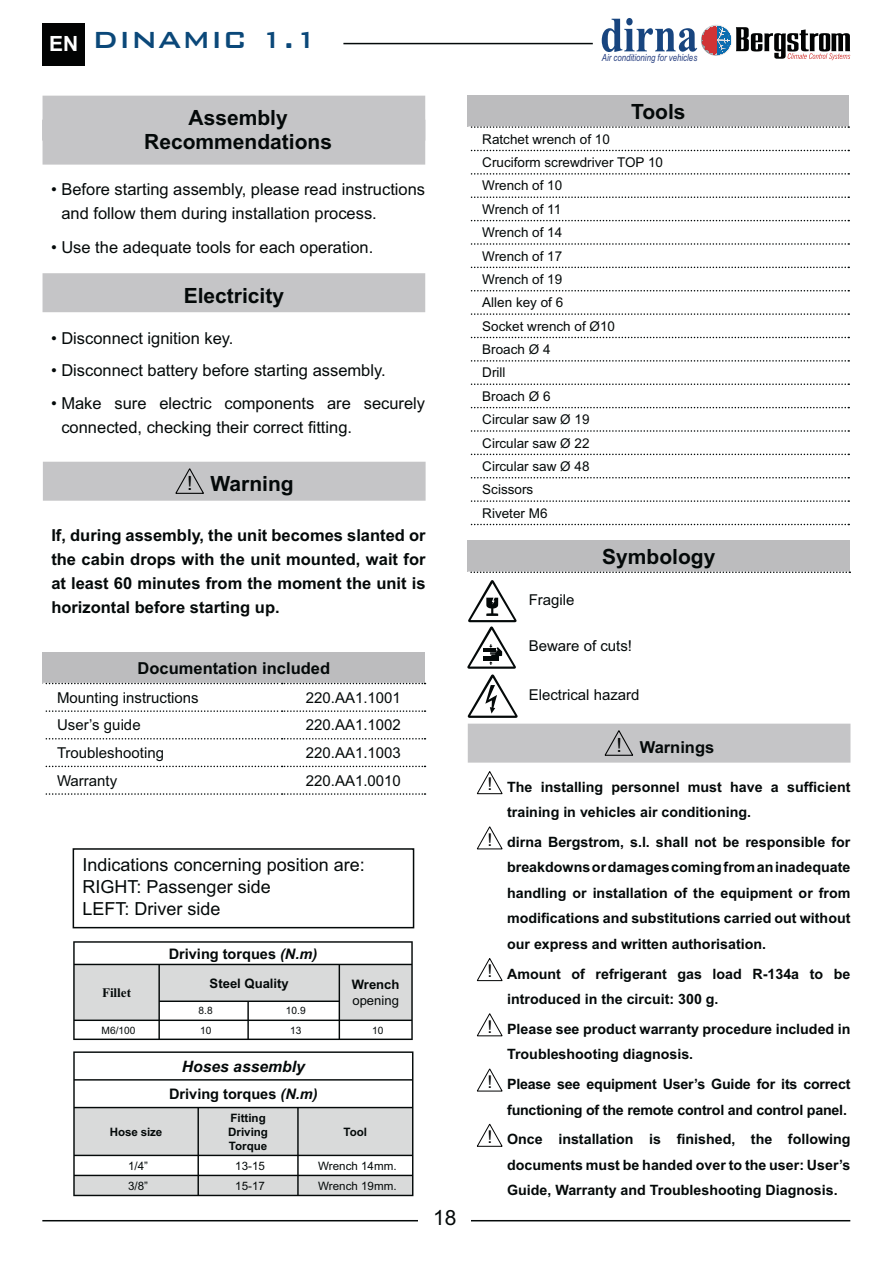
<style>
.page{position:relative;width:893px;height:1263px;background:#fff}
.page>*{position:absolute;margin:0;border:0;box-sizing:border-box;transform-origin:0 0}
.t1{font:500 31.2px "Bank Gothic BT";color:#0b4879}
.t2{font:700 21px/24px "Arial";color:#040909;text-align:center}
.t3{font:21px "Arial";color:#040909}
.t4{font:18px/21.6px "Arial";color:#040909}
.t5{font:16.5px/24px "Arial";color:#040909}
.t6{font:700 16.5px/24px "Arial";color:#040909;text-align:justify}
.t7{font:italic 700 15.75px "Arial";color:#040909}
.t8{font:15px "Arial";color:#040909}
.t9{font:700 14.55px "Arial";color:#040909}
.t10{font:700 14.25px/25.5px "Arial";color:#040909}
.t11{font:13.5px/23.4px "Arial";color:#040909}
.t12{font:700 13.05px "Arial";color:#040909}
.t13{font:13.05px "Arial";color:#040909}
.t14{font:700 13.05px "Times New Roman";color:#040909}
.t15{font:11.55px "Arial";color:#040909}
.t16{font:700 11.55px/14px "Arial";color:#040909}
.t17{font:10.2px "Arial";color:#040909}
.t18{font:italic 9.9px "Arial";color:#253d7f;scale:.8 1}
.s1{font-weight:400;font-size:19.65px;color:#020303}
.s2{font-style:italic}
.s3{font-weight:400;font-size:17.7px;color:#020303}
</style>
<div class="page">
<hr style="left:42px;top:1220px;width:808px;height:1px;background:#040909">
<div style="left:418px;top:1210px;width:53px;height:22px;background:#fff"></div>
<hr style="left:343px;top:43px;width:249px;height:1px;background:#040909">
<div style="left:42px;top:23px;width:43px;height:42px;background:#020303"></div>
<svg style="left:601px;top:18px;width:249px;height:42px"></svg>
<hr style="left:73px;top:941px;width:86px;height:2px;background:#040909">
<hr style="left:73px;top:943px;width:2px;height:21px;background:#040909">
<hr style="left:159px;top:941px;width:180px;height:2px;background:#040909">
<hr style="left:339px;top:941px;width:74px;height:2px;background:#040909">
<hr style="left:411px;top:943px;width:2px;height:21px;background:#040909">
<svg style="left:73px;top:964px;width:340px;height:75px"></svg>
<hr style="left:73px;top:1039px;width:86px;height:1px;background:#040909">
<hr style="left:159px;top:1039px;width:180px;height:1px;background:#040909">
<hr style="left:339px;top:1039px;width:74px;height:1px;background:#040909">
<hr style="left:73px;top:1051px;width:125px;height:2px;background:#040909">
<hr style="left:198px;top:1051px;width:215px;height:2px;background:#040909">
<svg style="left:73px;top:1053px;width:340px;height:142px"></svg>
<hr style="left:73px;top:1195px;width:340px;height:1px;background:#040909">
<div style="left:73px;top:848px;width:341px;height:80px;border:2px solid #040909"></div>
<div style="left:43px;top:462px;width:382px;height:39px;background:#c5c5c7"></div>
<svg style="left:175px;top:468px;width:29px;height:26px"></svg>
<div style="left:468px;top:95px;width:381px;height:32px;background:#bcbcbe"></div>
<hr style="left:468px;top:126px;width:380px;height:2px;background:#fff">
<svg style="left:471px;top:126px;width:378px;height:2px"></svg>
<svg style="left:471px;top:150px;width:378px;height:1px"></svg>
<svg style="left:471px;top:173px;width:378px;height:2px"></svg>
<svg style="left:471px;top:196px;width:378px;height:2px"></svg>
<svg style="left:471px;top:220px;width:378px;height:1px"></svg>
<svg style="left:471px;top:243px;width:378px;height:2px"></svg>
<svg style="left:471px;top:267px;width:378px;height:1px"></svg>
<svg style="left:471px;top:290px;width:378px;height:1px"></svg>
<svg style="left:471px;top:313px;width:378px;height:2px"></svg>
<svg style="left:471px;top:337px;width:378px;height:1px"></svg>
<svg style="left:471px;top:360px;width:378px;height:2px"></svg>
<svg style="left:471px;top:383px;width:378px;height:2px"></svg>
<svg style="left:471px;top:407px;width:378px;height:1px"></svg>
<svg style="left:471px;top:430px;width:378px;height:2px"></svg>
<svg style="left:471px;top:454px;width:378px;height:1px"></svg>
<svg style="left:471px;top:477px;width:378px;height:1px"></svg>
<svg style="left:471px;top:500px;width:378px;height:2px"></svg>
<svg style="left:471px;top:524px;width:378px;height:1px"></svg>
<div style="left:43px;top:652px;width:382px;height:32px;background:#bcbcbe"></div>
<hr style="left:43px;top:683px;width:381px;height:1px;background:#fff">
<svg style="left:46px;top:683px;width:379px;height:1px"></svg>
<svg style="left:46px;top:710px;width:379px;height:2px"></svg>
<svg style="left:46px;top:738px;width:379px;height:2px"></svg>
<svg style="left:46px;top:766px;width:379px;height:1px"></svg>
<svg style="left:46px;top:793px;width:379px;height:2px"></svg>
<div style="left:468px;top:724px;width:382px;height:39px;background:#c5c5c7"></div>
<svg style="left:604px;top:730px;width:29px;height:26px"></svg>
<svg style="left:476px;top:771px;width:27px;height:24px"></svg>
<svg style="left:476px;top:826px;width:27px;height:24px"></svg>
<svg style="left:476px;top:958px;width:27px;height:24px"></svg>
<svg style="left:476px;top:1013px;width:27px;height:24px"></svg>
<svg style="left:476px;top:1068px;width:27px;height:24px"></svg>
<svg style="left:477px;top:1123px;width:26px;height:24px"></svg>
<div style="left:43px;top:96px;width:382px;height:45px;background:#c5c5c7"></div>
<div style="left:43px;top:120px;width:382px;height:45px;background:#c5c5c7"></div>
<div style="left:43px;top:273px;width:382px;height:39px;background:#c5c5c7"></div>
<div style="left:467px;top:540px;width:383px;height:32px;background:#bcbcbe"></div>
<svg style="left:471px;top:572px;width:379px;height:1px"></svg>
<svg style="left:467px;top:580px;width:51px;height:138px"></svg>
<h1 class="t1" style="left:49px;top:19px;width:270px"><sub>EN</sub> DINAMIC 1.1</h1>
<h2 class="t2" style="left:144px;top:108px;width:189px">Assembly<br>Recommendations</h2>
<p class="t5" style="left:61px;top:178px;width:365px;text-indent:-10px">• Before starting assembly, please read instructions and follow them during installation process.</p>
<p class="t5" style="left:51px;top:236px;width:324px">• Use the adequate tools for each operation.</p>
<h2 class="t2" style="left:184px;top:286px;width:102px">Electricity</h2>
<p class="t5" style="left:51px;top:328px;width:184px">• Disconnect ignition key.</p>
<p class="t5" style="left:51px;top:360px;width:336px">• Disconnect battery before starting assembly.</p>
<p class="t5" style="left:61px;top:393px;width:365px;text-indent:-10px">• Make sure electric components are securely connected, checking their correct fitting.</p>
<h2 class="t2" style="left:187px;top:474px;width:108px"><span class="s1">!</span> Warning</h2>
<p class="t6" style="left:51px;top:524px;width:376px">If, during assembly, the unit becomes slanted or the cabin drops with the unit mounted, wait for at least 60 minutes from the moment the unit is horizontal before starting up.</p>
<p class="t6" style="left:138px;top:657px;width:194px">Documentation included</p>
<p class="t8" style="left:57px;top:692px;width:143px">Mounting instructions</p>
<p class="t8" style="left:306px;top:692px;width:97px">220.AA1.1001</p>
<p class="t8" style="left:57px;top:720px;width:85px">User’s guide</p>
<p class="t8" style="left:306px;top:720px;width:97px">220.AA1.1002</p>
<p class="t8" style="left:57px;top:747px;width:108px">Troubleshooting</p>
<p class="t8" style="left:306px;top:747px;width:97px">220.AA1.1003</p>
<p class="t8" style="left:57px;top:775px;width:62px">Warranty</p>
<p class="t8" style="left:306px;top:775px;width:97px">220.AA1.0010</p>
<p class="t4" style="left:83px;top:856px;width:284px">Indications concerning position are:<br>RIGHT: Passenger side<br>LEFT: Driver side</p>
<p class="t14" style="left:102px;top:988px;width:31px">Fillet</p>
<p class="t9" style="left:169px;top:948px;width:150px">Driving torques <span class="s2">(N.m)</span></p>
<p class="t12" style="left:210px;top:978px;width:81px">Steel Quality</p>
<p class="t12" style="left:352px;top:980px;width:49px">Wrench</p>
<p class="t13" style="left:352px;top:996px;width:48px">opening</p>
<p class="t17" style="left:199px;top:1007px;width:16px">8.8</p>
<p class="t17" style="left:286px;top:1007px;width:21px">10.9</p>
<p class="t17" style="left:102px;top:1026px;width:35px">M6/100</p>
<p class="t17" style="left:200px;top:1026px;width:13px">10</p>
<p class="t17" style="left:290px;top:1026px;width:13px">13</p>
<p class="t17" style="left:372px;top:1026px;width:13px">10</p>
<p class="t7" style="left:182px;top:1057px;width:125px">Hoses assembly</p>
<p class="t9" style="left:169px;top:1089px;width:150px">Driving torques <span class="s2">(N.m)</span></p>
<p class="t16" style="left:110px;top:1126px;width:54px">Hose size</p>
<p class="t16" style="left:228px;top:1112px;width:41px">Fitting<br>Driving<br>Torque</p>
<p class="t16" style="left:343px;top:1126px;width:25px">Tool</p>
<p class="t15" style="left:128px;top:1161px;width:21px">1/4”</p>
<p class="t15" style="left:235px;top:1161px;width:31px">13-15</p>
<p class="t15" style="left:318px;top:1161px;width:80px">Wrench 14mm.</p>
<p class="t15" style="left:128px;top:1181px;width:21px">3/8”</p>
<p class="t15" style="left:235px;top:1181px;width:31px">15-17</p>
<p class="t15" style="left:318px;top:1181px;width:80px">Wrench 19mm.</p>
<h2 class="t3" style="left:433px;top:1210px;width:25px">18</h2>
<p class="t18" style="left:601px;top:54px;width:121px">Air conditioning for vehicles</p>
<h2 class="t2" style="left:631px;top:102px;width:56px">Tools</h2>
<p class="t11" style="left:482px;top:129px;width:182px">Ratchet wrench of 10<br>Cruciform screwdriver TOP 10<br>Wrench of 10<br>Wrench of 11<br>Wrench of 14<br>Wrench of 17<br>Wrench of 19<br>Allen key of 6<br>Socket wrench of Ø10<br>Broach Ø 4<br>Drill<br>Broach Ø 6<br>Circular saw Ø 19<br>Circular saw Ø 22<br>Circular saw Ø 48<br>Scissors<br>Riveter M6</p>
<h2 class="t2" style="left:602px;top:547px;width:115px">Symbology</h2>
<p class="t8" style="left:528px;top:594px;width:47px">Fragile</p>
<p class="t8" style="left:528px;top:640px;width:105px">Beware of cuts!</p>
<p class="t8" style="left:528px;top:690px;width:112px">Electrical hazard</p>
<p class="t6" style="left:616px;top:737px;width:99px"><span class="s1">!</span> Warnings</p>
<p class="t10" style="left:507px;top:775px;width:345px;text-indent:-20px"><span class="s3">!</span> The installing personnel must have a sufficient training in vehicles air conditioning.</p>
<p class="t10" style="left:507px;top:831px;width:345px;text-align:justify;text-indent:-20px"><span class="s3">!</span> dirna Bergstrom, s.l. shall not be responsible for breakdowns or damages coming from an inadequate handling or installation of the equipment or from modifications and substitutions carried out without our express and written authorisation.</p>
<p class="t10" style="left:507px;top:962px;width:345px;text-indent:-20px"><span class="s3">!</span> Amount of refrigerant gas load R-134a to be introduced in the circuit: 300 g.</p>
<p class="t10" style="left:507px;top:1017px;width:345px;text-indent:-20px"><span class="s3">!</span> Please see product warranty procedure included in<br>Troubleshooting diagnosis.</p>
<p class="t10" style="left:487px;top:1073px;width:364px;text-align:right"><span class="s3">!</span> Please see equipment User’s Guide for its correct functioning of the remote control and control panel.</p>
<p class="t10" style="left:507px;top:1128px;width:345px;text-align:justify;text-indent:-20px"><span class="s3">!</span> Once installation is finished, the following documents must be handed over to the user: User’s Guide, Warranty and Troubleshooting Diagnosis.</p>
</div>
